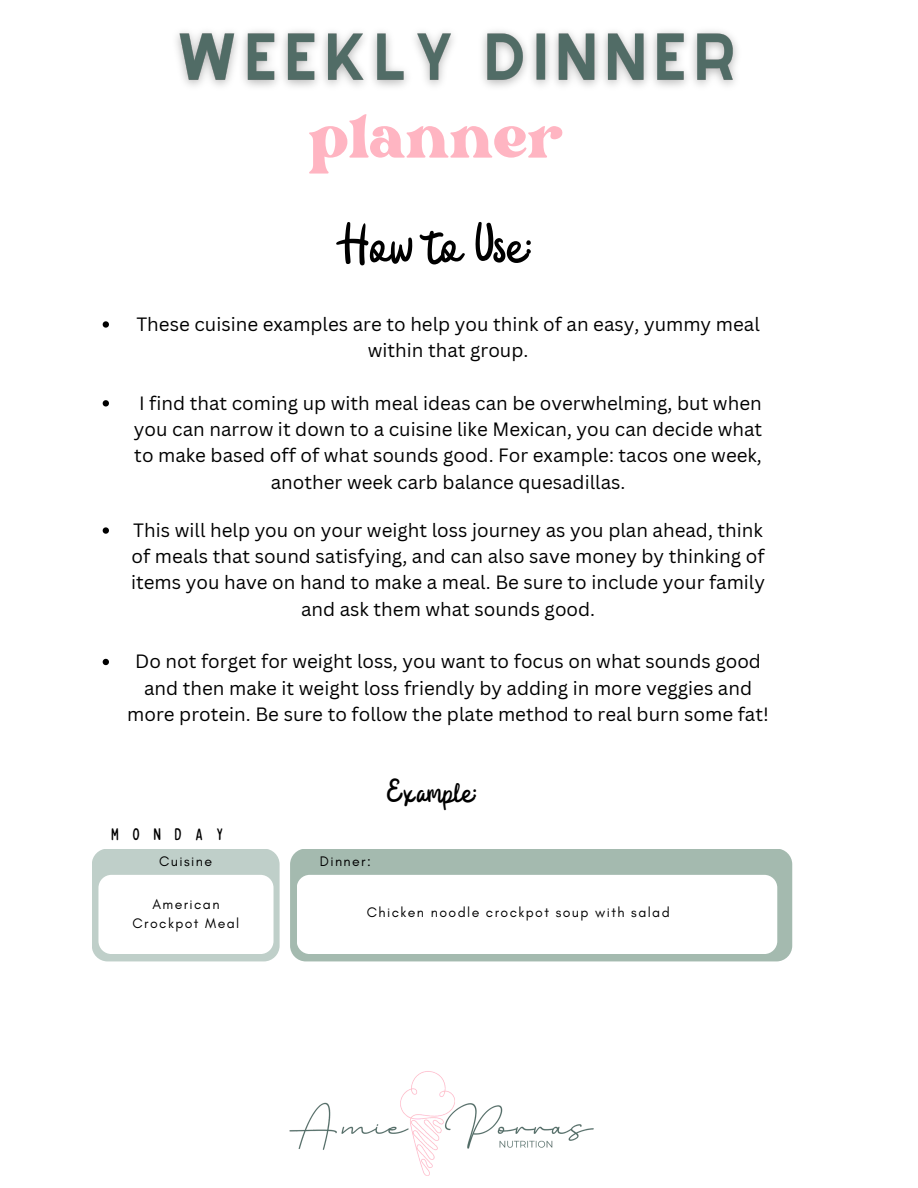
<style>
.page{position:relative;width:918px;height:1188px;background:#fff}
.page>*{position:absolute;margin:0;border:0;box-sizing:border-box;transform-origin:0 0}
.t1{font:85.2px "Bright";color:#ffb5c2}
.t2{font:67.35px "Badger Script";color:#000}
.t3{font:39.6px "Badger Script";color:#000}
.t4{font:18.75px/26.2px "Canva Sans";color:#000;text-align:center}
.t5{font:condensed 16.95px "Bobby Jones Soft";letter-spacing:.8em;color:#000}
.t6{font:14.1px/19.2px "Glacial Indifference";letter-spacing:.1em;color:#000;text-align:center}
</style>
<div class="page">
<div style="left:92px;top:849px;width:188px;height:112px;background:#bfcfc9;border-radius:16px"></div>
<div style="left:98px;top:875px;width:176px;height:79px;background:#fff;border-radius:13px"></div>
<div style="left:290px;top:849px;width:502px;height:112px;background:#a4baaf;border-radius:16px"></div>
<div style="left:297px;top:875px;width:480px;height:79px;background:#fff;border-radius:13px"></div>
<img style="left:289px;top:1071px;width:305px;height:105px">
<img style="left:176px;top:31px;width:561px;height:56px">
<svg style="left:103px;top:321px;width:6px;height:7px"></svg>
<svg style="left:103px;top:400px;width:6px;height:6px"></svg>
<svg style="left:103px;top:527px;width:6px;height:7px"></svg>
<svg style="left:103px;top:659px;width:6px;height:6px"></svg>
<h2 class="t1" style="left:309px;top:100px;width:256px">planner</h2>
<h4 class="t2" style="left:340px;top:211px;width:193px">How to Use:</h4>
<h5 class="t4" style="left:136px;top:310px;width:625px">These cuisine examples are to help you think of an easy, yummy meal within that group.</h5>
<p class="t4" style="left:134px;top:389px;width:630px">I find that coming up with meal ideas can be overwhelming, but when you can narrow it down to a cuisine like Mexican, you can decide what to make based off of what sounds good. For example: tacos one week, another week carb balance quesadillas.</p>
<p class="t4" style="left:131px;top:516px;width:635px">This will help you on your weight loss journey as you plan ahead, think of meals that sound satisfying, and can also save money by thinking of items you have on hand to make a meal. Be sure to include your family and ask them what sounds good.</p>
<p class="t4" style="left:127px;top:648px;width:643px">Do not forget for weight loss, you want to focus on what sounds good and then make it weight loss friendly by adding in more veggies and more protein. Be sure to follow the plate method to real burn some fat!</p>
<p class="t3" style="left:387px;top:772px;width:91px">Example:</p>
<p class="t5" style="left:111px;top:824px;width:114px">MONDAY</p>
<p class="t6" style="left:159px;top:852px;width:54px">Cuisine</p>
<p class="t6" style="left:320px;top:852px;width:53px">Dinner:</p>
<p class="t6" style="left:133px;top:894px;width:108px">American<br>Crockpot Meal</p>
<p class="t6" style="left:367px;top:903px;width:304px">Chicken noodle crockpot soup with salad</p>
</div>
